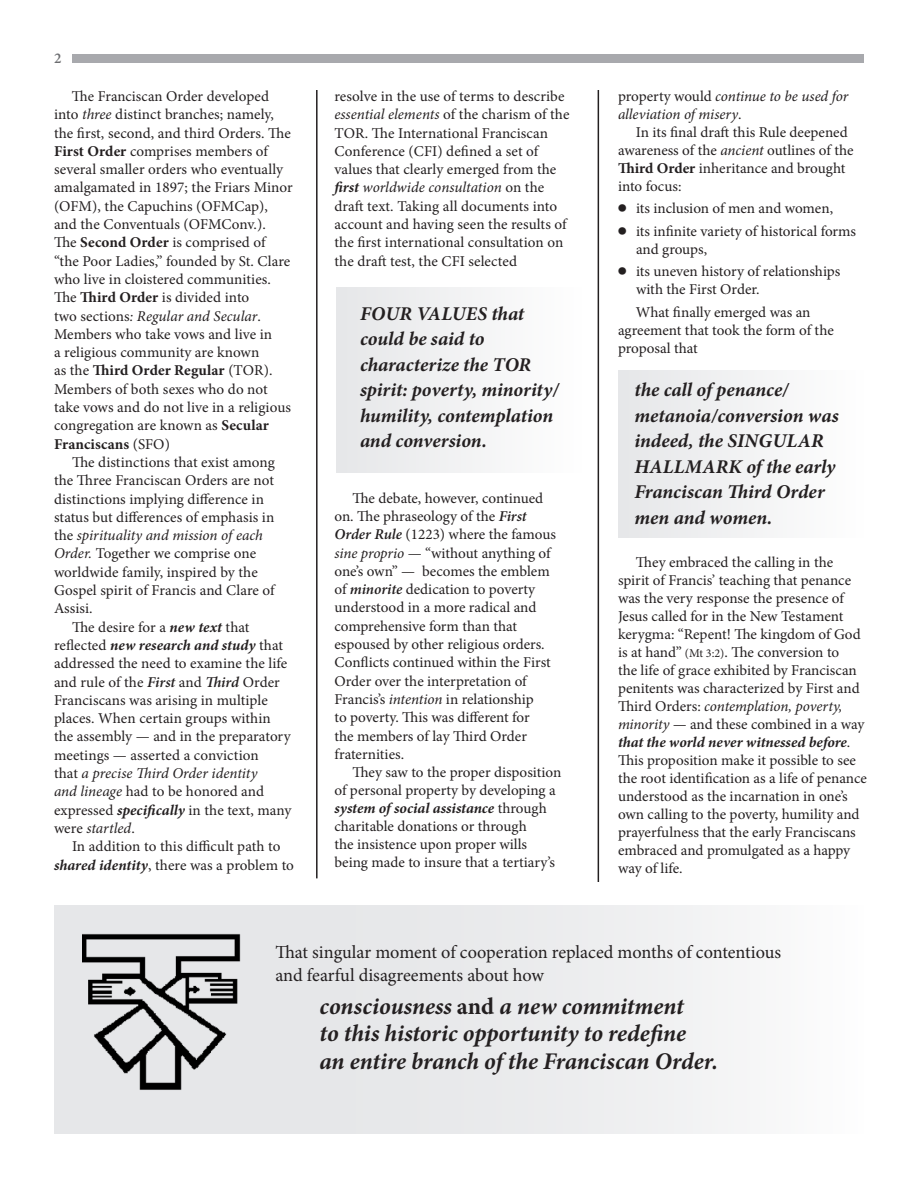
<style>
.page{position:relative;width:918px;height:1188px;background:#fff}
.page>*{position:absolute;margin:0;border:0;box-sizing:border-box;transform-origin:0 0}
.t1{font:italic 700 24px/27.6px "Minion Pro";letter-spacing:-.005em;color:#231f20}
.CALLout{font:italic 700 19.5px/25.5px "Minion Pro";letter-spacing:-.005em;color:#231f20}
.t2{font:18.45px/22px "Minion Pro";letter-spacing:-.005em;color:#231f20}
.List_Paragraph{font:15px/18.3px "Minion Pro";color:#231f20}
.t3{font:italic 15px/18px "Minion Pro";letter-spacing:-.005em;color:#231f20}
.BIG{font:600 15px "Minion Pro";color:#6c6d70}
.s1{font-style:italic}
.s2{font-weight:700}
.s3{font-weight:700;font-style:italic}
.s4{font-weight:600;font-style:italic}
.s5{font-style:normal}
.s6{font-family:"Universal Newswith Comm Pi"}
.s7{font-size:12px}
</style>
<div class="page">
<div style="left:618px;top:370px;width:246px;height:168px;background:#f2f2f3"></div>
<div style="left:54px;top:905px;width:810px;height:229px;background:#e6e7e9"></div>
<div style="left:72px;top:54px;width:792px;height:9px;background:#a8a9ad"></div>
<hr style="left:316px;top:90px;width:2px;height:788px;background:#231f20">
<hr style="left:598px;top:90px;width:1px;height:792px;background:#231f20">
<div style="left:336px;top:288px;width:246px;height:185px;background:#f2f2f3"></div>
<img style="left:83px;top:933px;width:158px;height:157px">
<p class="BIG" style="left:54px;top:47px;width:9px">2</p>
<p class="List_Paragraph" style="left:54px;top:87px;width:240px;text-indent:18px">The Franciscan Order developed into <span class="s1">three</span> distinct branches; namely, the first, second, and third Orders. The <span class="s2">First Order</span> comprises members of several smaller orders who eventually amalgamated in 1897; the Friars Minor (OFM), the Capuchins (OFMCap), and the Conventuals (OFMConv.).<br>The <span class="s2">Second Order</span> is comprised of “the Poor Ladies,” founded by St. Clare who live in cloistered communities.<br>The <span class="s2">Third Order</span> is divided into<br>two sections<span class="s1">: Regular and Secular</span>.<br>Members who take vows and live in<br>a religious community are known<br>as the <span class="s2">Third Order Regular</span> (TOR).<br>Members of both sexes who do not take vows and do not live in a religious congregation are known as <span class="s2">Secular Franciscans</span> (SFO)</p>
<p class="List_Paragraph" style="left:54px;top:453px;width:222px;text-indent:18px">The distinctions that exist among the Three Franciscan Orders are not distinctions implying difference in status but differences of emphasis in the <span class="s1">spirituality and mission of each<br>Order.</span> Together we comprise one worldwide family, inspired by the<br>Gospel spirit of Francis and Clare of<br>Assisi.</p>
<p class="List_Paragraph" style="left:54px;top:618px;width:239px;text-indent:18px">The desire for a <span class="s3">new text</span> that reflected <span class="s3">new research and study</span> that addressed the need to examine the life and rule of the <span class="s4">First</span> and <span class="s4">Third</span> Order Franciscans was arising in multiple places. When certain groups within the assembly — and in the preparatory meetings — asserted a conviction<br>that <span class="s1">a precise Third Order identity<br>and lineage</span> had to be honored and expressed <span class="s3">specifically</span> in the text, many were <span class="s1">startled</span>.</p>
<p class="List_Paragraph" style="left:54px;top:837px;width:242px;text-align:center">In addition to this difficult path to <span class="s3">shared identity</span>, there was a problem to</p>
<p class="List_Paragraph" style="left:334px;top:87px;width:237px">resolve in the use of terms to describe <span class="s1">essential elements</span> of the charism of the TOR. The International Franciscan Conference (CFI) defined a set of values that clearly emerged from the <span class="s3">first</span> <span class="s1">worldwide consultation</span> on the draft text. Taking all documents into account and having seen the results of the first international consultation on the draft test, the CFI selected</p>
<p class="CALLout" style="left:360px;top:300px;width:200px">FOUR VALUES that could be said to characterize the TOR spirit: poverty, minority/ humility, contemplation and conversion.</p>
<p class="List_Paragraph" style="left:334px;top:489px;width:223px;text-indent:18px">The debate, however, continued on. The phraseology of the <span class="s4">First<br>Order Rule</span> (1223) where the famous <span class="s1">sine proprio</span> — “without anything of one’s own” — becomes the emblem of <span class="s4">minorite</span> dedication to poverty understood in a more radical and comprehensive form than that espoused by other religious orders.<br>Conflicts continued within the First<br>Order over the interpretation of<br>Francis’s <span class="s1">intention</span> in relationship<br>to poverty. This was different for<br>the members of lay Third Order fraternities.</p>
<p class="List_Paragraph" style="left:334px;top:763px;width:228px;text-indent:18px">They saw to the proper disposition of personal property by developing a <span class="s3">system of social assistance</span> through charitable donations or through<br>the insistence upon proper wills being made to insure that a tertiary’s</p>
<p class="t3" style="left:618px;top:87px;width:232px"><span class="s5">property would</span> continue to be used for alleviation of misery<span class="s5">.</span></p>
<p class="List_Paragraph" style="left:618px;top:123px;width:237px;text-indent:18px">In its final draft this Rule deepened awareness of the <span class="s1">ancient</span> outlines of the<br><span class="s2">Third Order</span> inheritance and brought into focus:</p>
<p class="List_Paragraph" style="left:618px;top:200px;width:217px"><span class="s6">●</span> its inclusion of men and women,</p>
<p class="List_Paragraph" style="left:636px;top:222px;width:222px;text-indent:-18px"><span class="s6">●</span> its infinite variety of historical forms and groups,</p>
<p class="List_Paragraph" style="left:636px;top:263px;width:206px;text-indent:-18px"><span class="s6">●</span> its uneven history of relationships with the First Order.</p>
<p class="List_Paragraph" style="left:618px;top:303px;width:217px;text-indent:18px">What finally emerged was an agreement that took the form of the proposal that</p>
<p class="CALLout" style="left:635px;top:377px;width:206px">the call of penance/ metanoia/conversion was indeed, the SINGULAR<br>HALLMARK of the early<br>Franciscan Third Order men and women.</p>
<p class="List_Paragraph" style="left:618px;top:554px;width:251px;text-indent:18px">They embraced the calling in the spirit of Francis’ teaching that penance was the very response the presence of Jesus called for in the New Testament kerygma: “Repent! The kingdom of God is at hand” <span class="s7">(Mt 3:2)</span>. The conversion to<br>the life of grace exhibited by Franciscan penitents was characterized by First and Third Orders: <span class="s1">contemplation, poverty, minority —</span> and these combined in a way <span class="s3">that the world never witnessed before</span>.<br>This proposition make it possible to see the root identification as a life of penance understood as the incarnation in one’s own calling to the poverty, humility and prayerfulness that the early Franciscans embraced and promulgated as a happy way of life.</p>
<p class="t2" style="left:275px;top:942px;width:507px">That singular moment of cooperation replaced months of contentious and fearful disagreements about how</p>
<p class="t1" style="left:320px;top:992px;width:400px">consciousness <span class="s5">and</span> a new commitment<br>to this historic opportunity to redefine<br>an entire branch of the Franciscan Order.</p>
</div>
